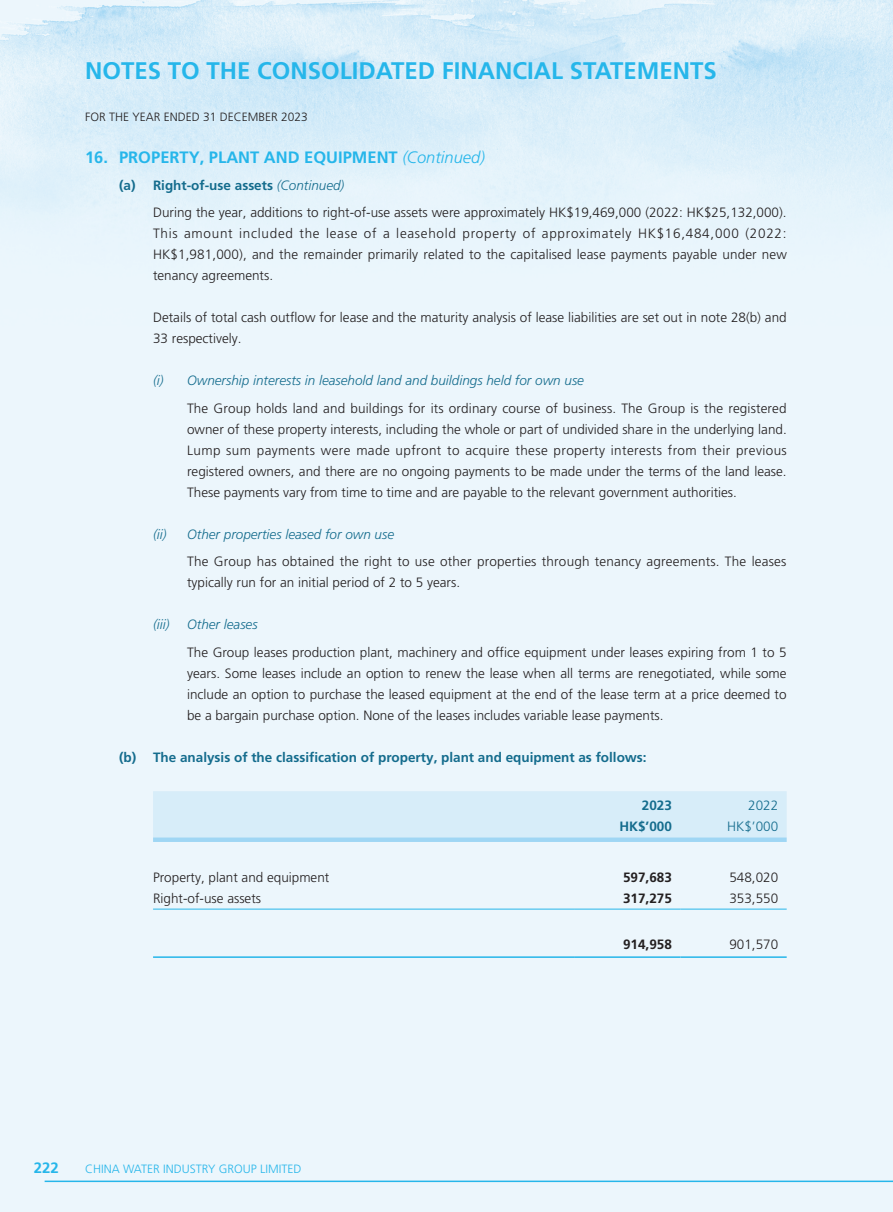
<style>
.page{position:relative;width:893px;height:1212px;background:#fff}
.page>*{position:absolute;margin:0;border:0;box-sizing:border-box;transform-origin:0 0}
.t1{font:700 24px "Frutiger LT Std";color:#26b6ea}
._01_H1{font:700 16.5px "Frutiger LT Std";color:#26b6ea}
.t2{font:700 15px "Frutiger LT Std";color:#26b6ea}
._00_txt{font:300 13.5px/21px "Frutiger LT Std";color:#231f20;text-align:justify}
._03_H3{font:italic 300 13.5px "Frutiger LT Std";color:#146c8d}
._02_H2{font:700 13.5px "Frutiger LT Std";color:#146c8d}
._50_Table_txt{font:300 13.5px "Frutiger LT Std";color:#231f20}
._50_Table_txt-2{font:700 13.5px "Frutiger LT Std";color:#231f20}
._50_Table_txt-3{font:700 13.5px "Frutiger LT Std";color:#146c8d}
._50_Table_txt-4{font:300 13.5px "Frutiger LT Std";color:#146c8d}
.t3{font:300 12px "Frutiger LT Std";color:#26b6ea}
.t4{font:300 12px "Frutiger LT Std";color:#231f20}
.s1{font-weight:300;font-style:italic}
</style>
<div class="page">
<img style="left:0;top:0;width:893px;height:1212px">
<hr style="left:45px;top:1180px;width:848px;height:2px;background:#26b6ea">
<svg style="left:153px;top:791px;width:634px;height:51px"></svg>
<hr style="left:153px;top:909px;width:421px;height:1px;background:#26b6ea">
<hr style="left:574px;top:909px;width:106px;height:1px;background:#26b6ea">
<hr style="left:680px;top:909px;width:107px;height:1px;background:#26b6ea">
<hr style="left:153px;top:956px;width:421px;height:2px;background:#26b6ea">
<hr style="left:574px;top:956px;width:106px;height:2px;background:#26b6ea">
<hr style="left:680px;top:956px;width:107px;height:2px;background:#26b6ea">
<h1 class="t1" style="left:85px;top:57px;width:633px">NOTES TO THE CONSOLIDATED FINANCIAL STATEMENTS</h1>
<p class="t4" style="left:85px;top:110px;width:224px">FOR THE YEAR ENDED 31 DECEMBER 2023</p>
<p class="_01_H1" style="left:85px;top:147px;width:401px">16. PROPERTY, PLANT AND EQUIPMENT <span class="s1">(Continued)</span></p>
<p class="_02_H2" style="left:119px;top:177px;width:227px">(a) Right-of-use assets <span class="s1">(Continued)</span></p>
<p class="_00_txt" style="left:153px;top:202px;width:635px">During the year, additions to right-of-use assets were approximately HK$19,469,000 (2022: HK$25,132,000).<br>This amount included the lease of a leasehold property of approximately HK$16,484,000 (2022:<br>HK$1,981,000), and the remainder primarily related to the capitalised lease payments payable under new tenancy agreements.</p>
<p class="_00_txt" style="left:153px;top:307px;width:635px">Details of total cash outflow for lease and the maturity analysis of lease liabilities are set out in note 28(b) and<br>33 respectively.</p>
<p class="_03_H3" style="left:153px;top:373px;width:432px">(i) Ownership interests in leasehold land and buildings held for own use</p>
<p class="_00_txt" style="left:187px;top:398px;width:601px">The Group holds land and buildings for its ordinary course of business. The Group is the registered owner of these property interests, including the whole or part of undivided share in the underlying land.<br>Lump sum payments were made upfront to acquire these property interests from their previous registered owners, and there are no ongoing payments to be made under the terms of the land lease.<br>These payments vary from time to time and are payable to the relevant government authorities.</p>
<p class="_03_H3" style="left:153px;top:526px;width:243px">(ii) Other properties leased for own use</p>
<p class="_00_txt" style="left:187px;top:551px;width:601px">The Group has obtained the right to use other properties through tenancy agreements. The leases typically run for an initial period of 2 to 5 years.</p>
<p class="_03_H3" style="left:153px;top:617px;width:18px">(iii)</p>
<p class="_03_H3" style="left:187px;top:617px;width:72px">Other leases</p>
<p class="_00_txt" style="left:187px;top:641px;width:601px">The Group leases production plant, machinery and office equipment under leases expiring from 1 to 5 years. Some leases include an option to renew the lease when all terms are renegotiated, while some include an option to purchase the leased equipment at the end of the lease term at a price deemed to be a bargain purchase option. None of the leases includes variable lease payments.</p>
<p class="_02_H2" style="left:119px;top:749px;width:529px">(b) The analysis of the classification of property, plant and equipment as follows:</p>
<p class="_50_Table_txt-3" style="left:642px;top:797px;width:32px">2023</p>
<p class="_50_Table_txt-4" style="left:748px;top:797px;width:32px">2022</p>
<p class="_50_Table_txt-3" style="left:619px;top:818px;width:54px">HK$’000</p>
<p class="_50_Table_txt-4" style="left:727px;top:818px;width:53px">HK$’000</p>
<p class="_50_Table_txt" style="left:153px;top:869px;width:178px">Property, plant and equipment</p>
<p class="_50_Table_txt-2" style="left:623px;top:869px;width:50px">597,683</p>
<p class="_50_Table_txt" style="left:729px;top:869px;width:50px">548,020</p>
<p class="_50_Table_txt" style="left:153px;top:890px;width:110px">Right-of-use assets</p>
<p class="_50_Table_txt-2" style="left:623px;top:890px;width:50px">317,275</p>
<p class="_50_Table_txt" style="left:729px;top:890px;width:50px">353,550</p>
<p class="_50_Table_txt-2" style="left:623px;top:936px;width:50px">914,958</p>
<p class="_50_Table_txt" style="left:729px;top:937px;width:50px">901,570</p>
<p class="t2" style="left:34px;top:1158px;width:27px">222</p>
<p class="t3" style="left:85px;top:1162px;width:218px">CHINA WATER INDUSTRY GROUP LIMITED</p>
</div>
